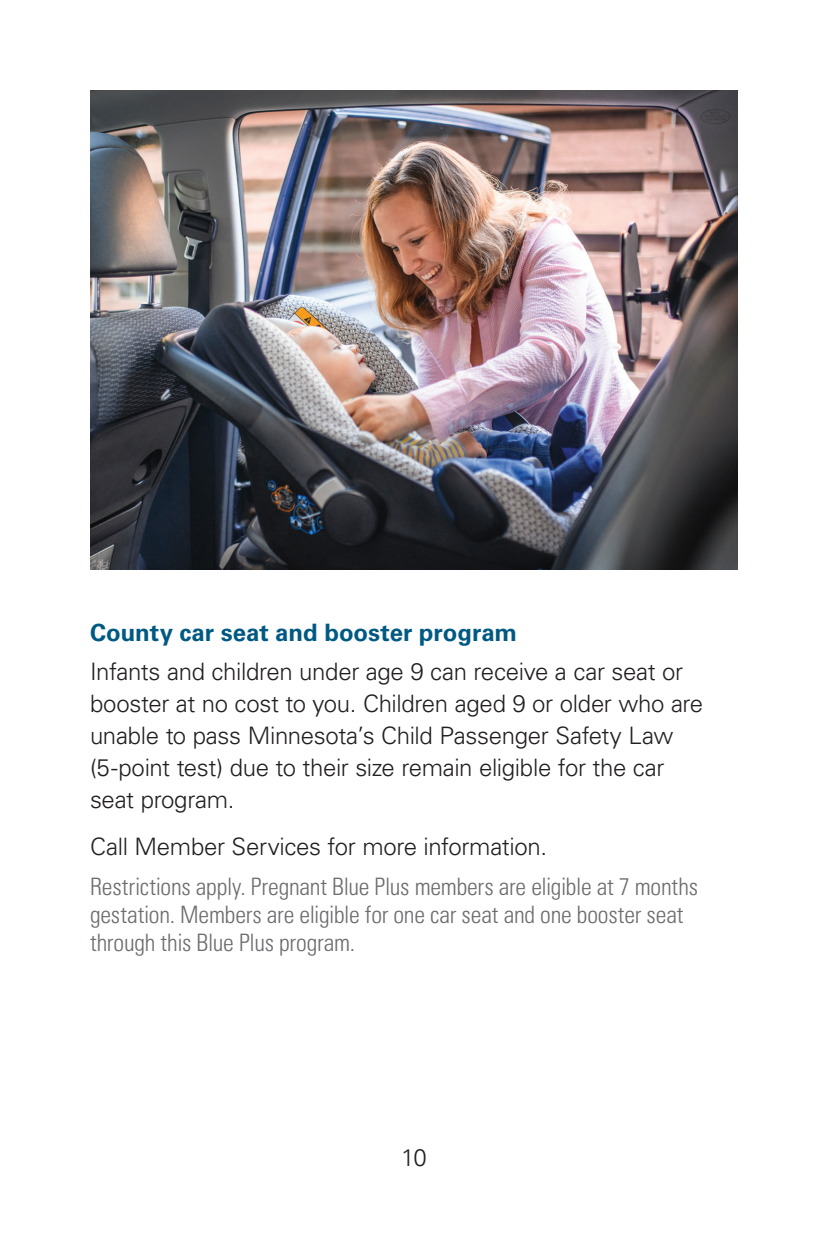
<style>
.page{position:relative;width:828px;height:1260px;background:#fff}
.page>*{position:absolute;margin:0;border:0;box-sizing:border-box;transform-origin:0 0}
.Body_Copy_-_GOVT_Medicaid{font:300 24px/32px "Univers LT Pro 45";letter-spacing:-.015em;color:#231f20}
.Disclaimers_-_H_W{font:300 condensed 24px/28px "Univers LT Pro";letter-spacing:-.01em;color:#6c6d70}
.Secondary_subhead_-_H_W{font:700 24px "Univers LT Pro 65";color:#005983}
</style>
<div class="page">
<img style="left:90px;top:90px;width:648px;height:480px">
<p class="Secondary_subhead_-_H_W" style="left:90px;top:616px;width:429px">County car seat and booster program</p>
<p class="Body_Copy_-_GOVT_Medicaid" style="left:90px;top:655px;width:615px">Infants and children under age 9 can receive a car seat or booster at no cost to you. Children aged 9 or older who are unable to pass Minnesota’s Child Passenger Safety Law (5-point test) due to their size remain eligible for the car seat program.</p>
<p class="Body_Copy_-_GOVT_Medicaid" style="left:90px;top:829px;width:459px">Call Member Services for more information.</p>
<p class="Disclaimers_-_H_W" style="left:90px;top:872px;width:610px">Restrictions apply. Pregnant Blue Plus members are eligible at 7 months gestation. Members are eligible for one car seat and one booster seat through this Blue Plus program.</p>
<p class="Body_Copy_-_GOVT_Medicaid" style="left:401px;top:1141px;width:27px">10</p>
</div>
